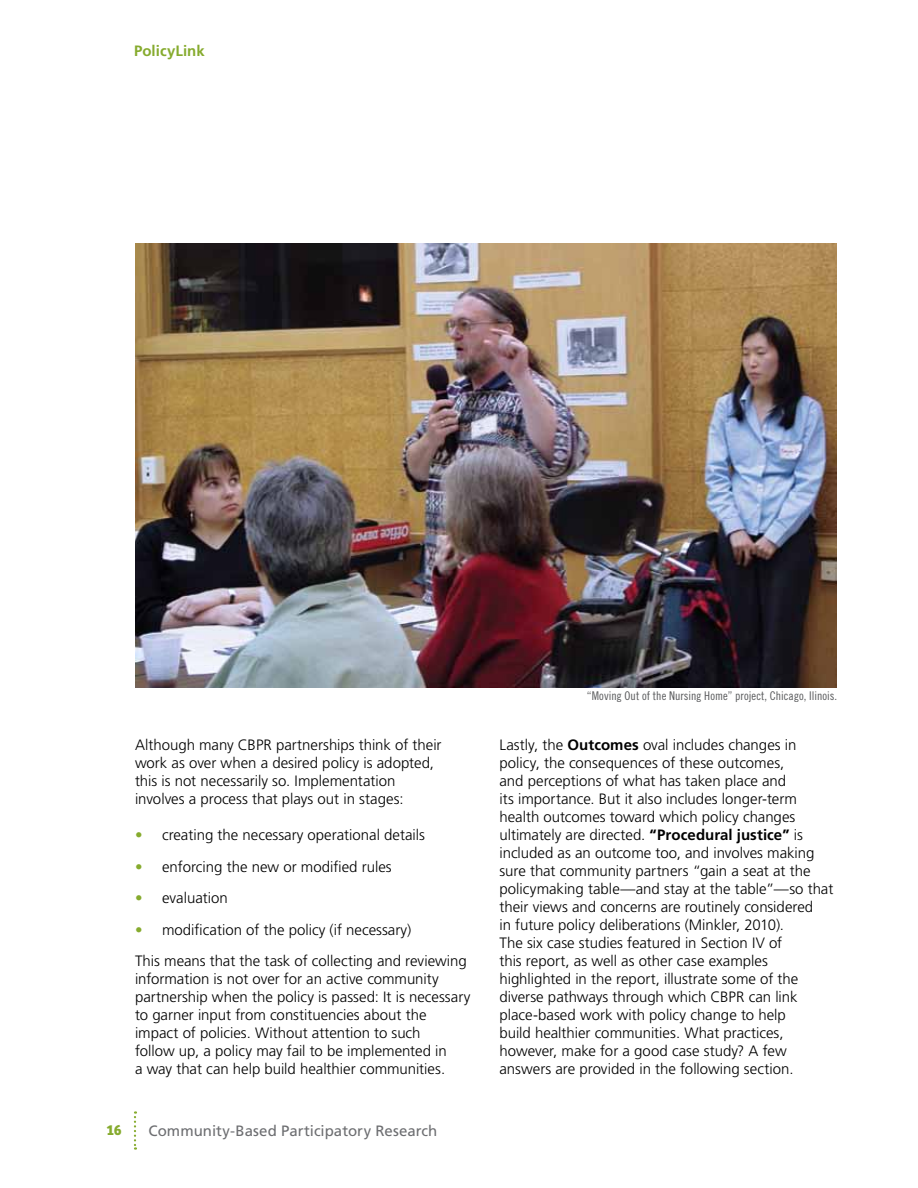
<style>
.page{position:relative;width:918px;height:1188px;background:#fff}
.page>*{position:absolute;margin:0;border:0;box-sizing:border-box;transform-origin:0 0}
.t1{font:300 15px/18px "Frutiger LT Std";color:#000}
.t2{font:15px "Frutiger LT Std";color:#6d6e71}
.t3{font:700 15px "Frutiger LT Std";letter-spacing:.005em;color:#86ab2e}
.t4{font:700 15px "Bree";color:#86ab2e}
.t5{font:12px "Trade Gothic LT Std Cn 18";letter-spacing:.005em;color:#58595b}
.s1{color:#86ab2e}
.s2{font-weight:700}
</style>
<div class="page">
<svg style="left:134px;top:1111px;width:2px;height:39px"></svg>
<img style="left:135px;top:243px;width:702px;height:444px">
<p class="t3" style="left:134px;top:42px;width:72px">PolicyLink</p>
<p class="t1" style="left:135px;top:736px;width:308px">Although many CB PR partnerships think of their work as over when a desired policy is adopted, this is not necessarily so. I mplementation involves a process that plays out in stages:</p>
<p class="t1" style="left:135px;top:826px;width:292px"><span class="s1">•</span> creating the necessary operational details</p>
<p class="t1" style="left:135px;top:858px;width:258px"><span class="s1">•</span> enforcing the new or modified rules</p>
<p class="t1" style="left:135px;top:889px;width:94px"><span class="s1">•</span> evaluation</p>
<p class="t1" style="left:135px;top:914px;width:333px;line-height:31.5px"><span class="s1">•</span> modification of the policy (if necessary)<br>This means that the task of collecting and reviewing</p>
<p class="t1" style="left:135px;top:970px;width:337px">information is not over for an active community partnership when the policy is passed: It is necessary to garner input from constituencies about the impact of policies. Without attention to such<br>follow up, a policy may fail to be implemented in<br>a way that can help build healthier communities.</p>
<p class="t4" style="left:107px;top:1121px;width:17px">16</p>
<p class="t2" style="left:148px;top:1122px;width:290px">Community-Based Participatory Research</p>
<p class="t5" style="left:587px;top:689px;width:252px">“Moving Out of the Nursing Home” project, Chicago, Ilinois.</p>
<p class="t1" style="left:500px;top:736px;width:335px">Lastly, the <span class="s2">Outcomes</span> oval includes changes in policy, the consequences of these outcomes,<br>and perceptions of what has taken place and<br>its importance. But it also includes longer-term health outcomes toward which policy changes ultimately are directed. <span class="s2">“Procedural justice”</span> is included as an outcome too, and involves making sure that community partners “gain a seat at the policymaking table—and stay at the table”—so that their views and concerns are routinely considered<br>in future policy deliberations (Minkler, 2010).<br>The six case studies featured in Section IV of<br>this report, as well as other case examples highlighted in the report, illustrate some of the diverse pathways through which CB PR can link place-based work with policy change to help<br>build healthier communities. What practices, however, make for a good case study? A few answers are provided in the following section.</p>
</div>
